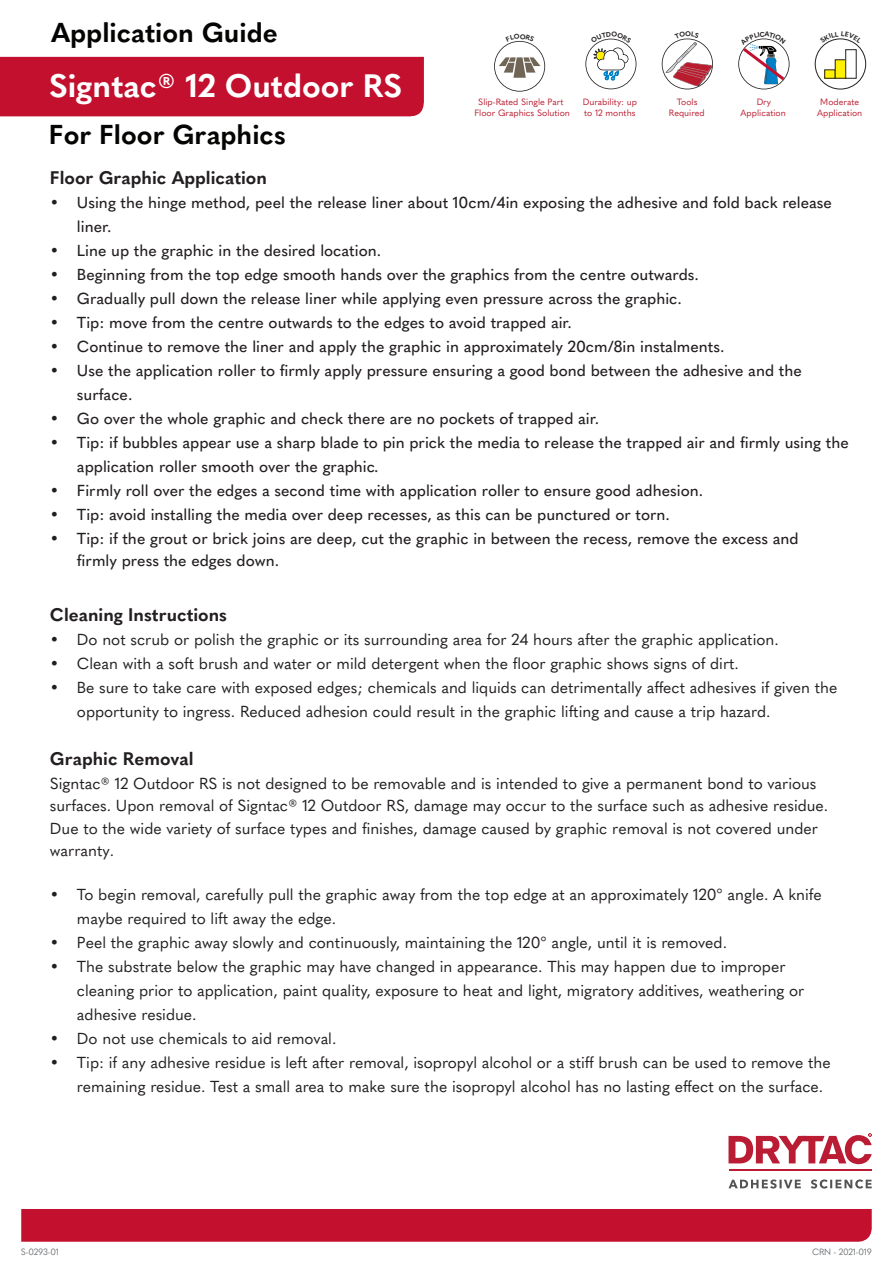
<style>
.page{position:relative;width:893px;height:1263px;background:#fff}
.page>*{position:absolute;margin:0;border:0;box-sizing:border-box;transform-origin:0 0}
.t1{font:700 32.1px "Quasimoda";color:#fff}
.t2{font:700 27px "Quasimoda";color:#040503}
.t3{font:700 18px "Quasimoda";color:#231f20}
.t4{font:15.75px/24px "Quasimoda";color:#231f20}
.t5{font:500 15.75px/24px "Quasimoda";color:#231f20}
.t6{font:9px/10.8px "Quasimoda";color:#ba1c2f;text-align:center}
.t7{font:9px "Quasimoda";letter-spacing:-.025em;color:#76787b}
</style>
<div class="page">
<div style="left:21px;top:1209px;width:851px;height:33px;background:#c3102f"></div>
<svg style="left:728px;top:1133px;width:144px;height:31px"></svg>
<hr style="left:728px;top:1169px;width:143px;height:2px;background:#ba1c34">
<svg style="left:728px;top:1179px;width:144px;height:9px"></svg>
<div style="left:0;top:57px;width:424px;height:60px;background:#c3102f"></div>
<div style="left:815px;top:39px;width:51px;height:50px;border:1px solid #231f20;border-radius:50%"></div>
<div style="left:825px;top:70px;width:10px;height:8px;background:#fff101"></div>
<div style="left:824px;top:69px;width:12px;height:10px;border:1px solid #231f20"></div>
<div style="left:835px;top:60px;width:11px;height:18px;background:#fff101"></div>
<div style="left:835px;top:59px;width:11px;height:20px;border:1px solid #231f20"></div>
<div style="left:845px;top:49px;width:12px;height:30px;border:1px solid #231f20"></div>
<svg style="left:824px;top:38px;width:33px;height:6px"></svg>
<svg style="left:738px;top:38px;width:51px;height:51px"></svg>
<svg style="left:662px;top:38px;width:51px;height:51px"></svg>
<svg style="left:494px;top:40px;width:51px;height:52px"></svg>
<svg style="left:585px;top:38px;width:51px;height:51px"></svg>
<h2 class="t2" style="left:51px;top:12px;width:228px">Application Guide</h2>
<h1 class="t1" style="left:49px;top:60px;width:355px">Signtac® 12 Outdoor RS</h1>
<h2 class="t2" style="left:49px;top:114px;width:238px">For Floor Graphics</h2>
<p class="t6" style="left:474px;top:96px;width:97px">Slip-Rated Single Part<br>Floor Graphics Solution</p>
<p class="t6" style="left:583px;top:96px;width:56px;text-align:left">Durability: up to 12 months</p>
<p class="t6" style="left:669px;top:96px;width:37px">Tools<br>Required</p>
<p class="t6" style="left:741px;top:96px;width:47px">Dry<br>Application</p>
<p class="t6" style="left:817px;top:96px;width:47px">Moderate<br>Application</p>
<p class="t3" style="left:50px;top:164px;width:219px">Floor Graphic Application</p>
<p class="t5" style="left:77px;top:189px;width:757px;text-indent:-27px">• Using the hinge method, peel the release liner about 10cm/4in exposing the adhesive and fold back release liner.</p>
<p class="t5" style="left:50px;top:237px;width:333px">• Line up the graphic in the desired location.</p>
<p class="t5" style="left:50px;top:261px;width:650px">• Beginning from the top edge smooth hands over the graphics from the centre outwards.</p>
<p class="t5" style="left:50px;top:285px;width:633px">• Gradually pull down the release liner while applying even pressure across the graphic.</p>
<p class="t5" style="left:50px;top:309px;width:524px">• Tip: move from the centre outwards to the edges to avoid trapped air.</p>
<p class="t5" style="left:50px;top:333px;width:676px">• Continue to remove the liner and apply the graphic in approximately 20cm/8in instalments.</p>
<p class="t5" style="left:77px;top:357px;width:726px;text-indent:-27px">• Use the application roller to firmly apply pressure ensuring a good bond between the adhesive and the surface.</p>
<p class="t5" style="left:50px;top:405px;width:551px">• Go over the whole graphic and check there are no pockets of trapped air.</p>
<p class="t5" style="left:50px;top:429px;width:11px">•</p>
<p class="t5" style="left:77px;top:453px;width:303px">application roller smooth over the graphic.</p>
<p class="t5" style="left:77px;top:429px;width:773px">Tip: if bubbles appear use a sharp blade to pin prick the media to release the trapped air and firmly using the</p>
<p class="t5" style="left:50px;top:477px;width:655px">• Firmly roll over the edges a second time with application roller to ensure good adhesion.</p>
<p class="t5" style="left:50px;top:501px;width:622px">• Tip: avoid installing the media over deep recesses, as this can be punctured or torn.</p>
<p class="t5" style="left:77px;top:526px;width:723px;line-height:22.5px;text-indent:-27px">• Tip: if the grout or brick joins are deep, cut the graphic in between the recess, remove the excess and firmly press the edges down.</p>
<p class="t3" style="left:50px;top:600px;width:179px">Cleaning Instructions</p>
<p class="t4" style="left:50px;top:626px;width:730px">• Do not scrub or polish the graphic or its surrounding area for 24 hours after the graphic application.</p>
<p class="t4" style="left:50px;top:650px;width:690px">• Clean with a soft brush and water or mild detergent when the floor graphic shows signs of dirt.</p>
<p class="t4" style="left:77px;top:674px;width:762px;text-indent:-27px">• Be sure to take care with exposed edges; chemicals and liquids can detrimentally affect adhesives if given the opportunity to ingress. Reduced adhesion could result in the graphic lifting and cause a trip hazard.</p>
<p class="t3" style="left:50px;top:744px;width:145px">Graphic Removal</p>
<p class="t4" style="left:50px;top:771px;width:780px;line-height:22.5px">Signtac® 12 Outdoor RS is not designed to be removable and is intended to give a permanent bond to various surfaces. Upon removal of Signtac® 12 Outdoor RS, damage may occur to the surface such as adhesive residue.<br>Due to the wide variety of surface types and finishes, damage caused by graphic removal is not covered under warranty.</p>
<p class="t4" style="left:77px;top:881px;width:746px;text-indent:-27px">• To begin removal, carefully pull the graphic away from the top edge at an approximately 120° angle. A knife maybe required to lift away the edge.</p>
<p class="t4" style="left:50px;top:929px;width:679px">• Peel the graphic away slowly and continuously, maintaining the 120° angle, until it is removed.</p>
<p class="t4" style="left:77px;top:953px;width:729px;text-indent:-27px">• The substrate below the graphic may have changed in appearance. This may happen due to improper cleaning prior to application, paint quality, exposure to heat and light, migratory additives, weathering or adhesive residue.</p>
<p class="t4" style="left:50px;top:1025px;width:288px">• Do not use chemicals to aid removal.</p>
<p class="t4" style="left:77px;top:1049px;width:755px;text-indent:-27px">• Tip: if any adhesive residue is left after removal, isopropyl alcohol or a stiff brush can be used to remove the remaining residue. Test a small area to make sure the isopropyl alcohol has no lasting effect on the surface.</p>
<p class="t7" style="left:21px;top:1245px;width:40px">S-0293-01</p>
<p class="t7" style="left:812px;top:1245px;width:61px">CRN - 2021-019</p>
</div>
